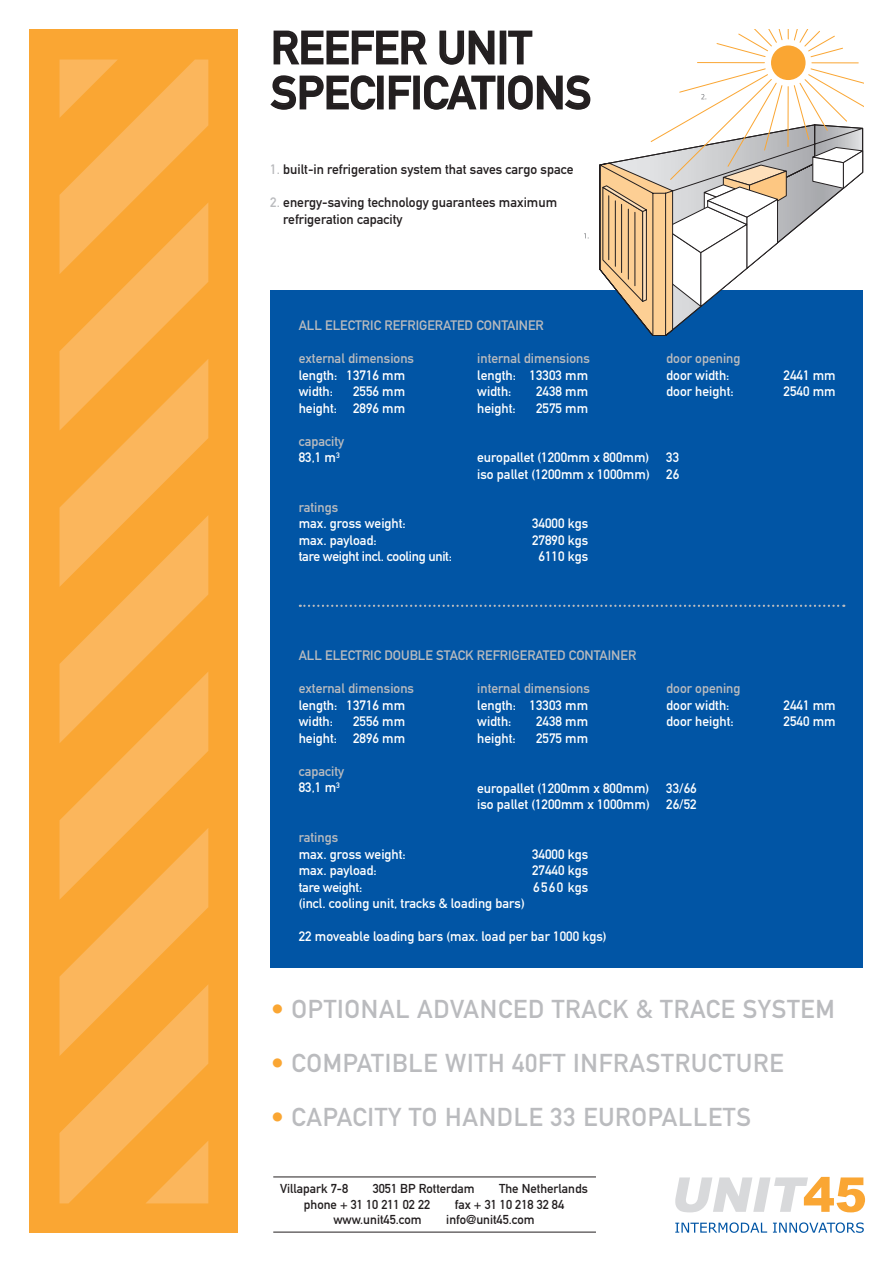
<style>
.page{position:relative;width:893px;height:1263px;background:#fff}
.page>*{position:absolute;margin:0;border:0;box-sizing:border-box;transform-origin:0 0}
.t1{font:700 45px/45px "DIN Alternate";letter-spacing:.005em;color:#231f20}
.t2{font:700 25.5px "DIN Alternate";letter-spacing:.03em;color:#babbbe}
.t3{font:700 13.5px/16.5px "DIN Alternate";color:#fff;text-align:right}
.t4{font:700 13.5px/16.5px "DIN Alternate";color:#babbbe}
.t5{font:700 13.5px/16.5px "DIN Alternate";color:#231f20}
.t6{font:700 13.5px "DIN Alternate";letter-spacing:-.02em;color:#fff}
.t7{font:700 12.75px "DIN Alternate";color:#231f20}
.s1{color:#babbbe}
.s2{color:#fff}
.s3{color:#faa633}
</style>
<div class="page">
<div style="left:30px;top:30px;width:208px;height:1203px;background:#faa633"></div>
<svg style="left:60px;top:60px;width:148px;height:1143px"></svg>
<div style="left:270px;top:290px;width:593px;height:677px;background:#0155a5"></div>
<svg style="left:273px;top:30px;width:155px;height:35px"></svg>
<svg style="left:439px;top:30px;width:56px;height:35px"></svg>
<div style="left:500px;top:31px;width:6px;height:33px;border:2px solid #231f20"></div>
<svg style="left:508px;top:30px;width:25px;height:35px"></svg>
<svg style="left:270px;top:75px;width:106px;height:35px"></svg>
<div style="left:377px;top:76px;width:7px;height:33px;border:2px solid #231f20"></div>
<svg style="left:388px;top:75px;width:24px;height:35px"></svg>
<div style="left:413px;top:76px;width:7px;height:33px;border:2px solid #231f20"></div>
<svg style="left:424px;top:75px;width:72px;height:35px"></svg>
<div style="left:497px;top:76px;width:7px;height:33px;border:2px solid #231f20"></div>
<svg style="left:508px;top:75px;width:83px;height:35px"></svg>
<svg style="left:675px;top:1177px;width:190px;height:35px"></svg>
<svg style="left:675px;top:1222px;width:92px;height:11px"></svg>
<svg style="left:773px;top:1222px;width:91px;height:11px"></svg>
<hr style="left:273px;top:1176px;width:323px;height:1px;background:#231f20">
<hr style="left:273px;top:1232px;width:323px;height:1px;background:#231f20">
<svg style="left:599px;top:30px;width:264px;height:306px"></svg>
<svg style="left:300px;top:605px;width:544px;height:2px"></svg>
<h1 class="t1" style="left:271px;top:22px;width:322px">REEFER UNIT<br>SPECIFICATIONS</h1>
<p class="t5" style="left:270px;top:160px;width:305px"><span class="s1">1.</span> built-in refrigeration system that saves cargo space</p>
<p class="t5" style="left:283px;top:193px;width:275px;text-indent:-13px"><span class="s1">2.</span> energy-saving technology guarantees maximum refrigeration capacity</p>
<p class="t4" style="left:299px;top:316px;width:247px">ALL ELECTRIC REFRIGERATED CONTAINER</p>
<p class="t4" style="left:299px;top:349px;width:117px">external dimensions</p>
<p class="t4" style="left:477px;top:349px;width:114px">internal dimensions</p>
<p class="t4" style="left:666px;top:349px;width:76px">door opening</p>
<p class="t3" style="left:299px;top:366px;width:108px">length: 13716 mm</p>
<p class="t3" style="left:477px;top:366px;width:112px">length: 13303 mm</p>
<p class="t3" style="left:666px;top:366px;width:65px">door width:</p>
<p class="t3" style="left:784px;top:366px;width:54px">2441 mm</p>
<p class="t3" style="left:299px;top:382px;width:36px">width:</p>
<p class="t3" style="left:353px;top:382px;width:54px">2556 mm</p>
<p class="t3" style="left:477px;top:382px;width:36px">width:</p>
<p class="t3" style="left:536px;top:382px;width:54px">2438 mm</p>
<p class="t3" style="left:666px;top:382px;width:69px">door height:</p>
<p class="t3" style="left:784px;top:382px;width:54px">2540 mm</p>
<p class="t3" style="left:299px;top:399px;width:108px">height: 2896 mm</p>
<p class="t3" style="left:477px;top:399px;width:40px">height:</p>
<p class="t3" style="left:536px;top:399px;width:54px">2575 mm</p>
<p class="t4" style="left:299px;top:432px;width:47px">capacity<br><span class="s2">83,1 m</span><sup>3</sup></p>
<p class="t3" style="left:477px;top:448px;width:174px">europallet (1200mm x 800mm)</p>
<p class="t3" style="left:477px;top:448px;width:203px">33<br>iso pallet (1200mm x 1000mm) 26</p>
<p class="t4" style="left:299px;top:498px;width:41px">ratings</p>
<p class="t3" style="left:299px;top:514px;width:109px">max. gross weight:</p>
<p class="t3" style="left:532px;top:514px;width:58px">34000 kgs</p>
<p class="t3" style="left:299px;top:531px;width:80px">max. payload:</p>
<p class="t3" style="left:532px;top:531px;width:58px">27890 kgs</p>
<p class="t6" style="left:299px;top:546px;width:155px">tare weight incl. cooling unit:</p>
<p class="t3" style="left:539px;top:547px;width:51px">6110 kgs</p>
<p class="t4" style="left:299px;top:646px;width:339px">ALL ELECTRIC DOUBLE STACK REFRIGERATED CONTAINER</p>
<p class="t4" style="left:299px;top:679px;width:117px">external dimensions</p>
<p class="t4" style="left:477px;top:679px;width:114px">internal dimensions</p>
<p class="t4" style="left:666px;top:679px;width:76px">door opening</p>
<p class="t3" style="left:299px;top:696px;width:108px">length: 13716 mm</p>
<p class="t3" style="left:477px;top:696px;width:112px">length: 13303 mm</p>
<p class="t3" style="left:666px;top:696px;width:65px">door width:</p>
<p class="t3" style="left:784px;top:696px;width:54px">2441 mm</p>
<p class="t3" style="left:299px;top:712px;width:36px">width:</p>
<p class="t3" style="left:353px;top:712px;width:54px">2556 mm</p>
<p class="t3" style="left:477px;top:712px;width:36px">width:</p>
<p class="t3" style="left:536px;top:712px;width:54px">2438 mm</p>
<p class="t3" style="left:666px;top:712px;width:69px">door height:</p>
<p class="t3" style="left:784px;top:712px;width:54px">2540 mm</p>
<p class="t3" style="left:299px;top:729px;width:108px">height: 2896 mm</p>
<p class="t3" style="left:477px;top:729px;width:40px">height:</p>
<p class="t3" style="left:536px;top:729px;width:54px">2575 mm</p>
<p class="t4" style="left:299px;top:762px;width:47px">capacity<br><span class="s2">83,1 m</span><sup>3</sup></p>
<p class="t3" style="left:477px;top:778px;width:221px">33/66<br>iso pallet (1200mm x 1000mm) 26/52</p>
<p class="t3" style="left:477px;top:778px;width:174px">europallet (1200mm x 800mm)</p>
<p class="t4" style="left:299px;top:828px;width:41px">ratings</p>
<p class="t3" style="left:299px;top:844px;width:109px">max. gross weight:</p>
<p class="t3" style="left:532px;top:844px;width:58px">34000 kgs</p>
<p class="t3" style="left:299px;top:861px;width:80px">max. payload:</p>
<p class="t3" style="left:532px;top:861px;width:58px">27440 kgs</p>
<p class="t6" style="left:299px;top:876px;width:65px">tare weight:</p>
<p class="t3" style="left:533px;top:877px;width:57px">6560 kgs</p>
<p class="t3" style="left:299px;top:894px;width:228px">(incl. cooling unit, tracks &amp; loading bars)</p>
<p class="t3" style="left:299px;top:927px;width:309px">22 moveable loading bars (max. load per bar 1000 kgs)</p>
<h2 class="t2" style="left:271px;top:990px;width:565px"><span class="s3">•</span> OPTIONAL ADVANCED TRACK &amp; TRACE SYSTEM</h2>
<h2 class="t2" style="left:271px;top:1044px;width:514px"><span class="s3">•</span> COMPATIBLE WITH 40FT INFRASTRUCTURE</h2>
<h2 class="t2" style="left:271px;top:1098px;width:481px"><span class="s3">•</span> CAPACITY TO HANDLE 33 EUROPALLETS</h2>
<p class="t7" style="left:280px;top:1179px;width:69px">Villapark 7-8</p>
<p class="t7" style="left:373px;top:1179px;width:104px">3051 BP Rotterdam</p>
<p class="t7" style="left:499px;top:1179px;width:90px">The Netherlands</p>
<p class="t7" style="left:304px;top:1194px;width:128px">phone + 31 10 211 02 22</p>
<p class="t7" style="left:455px;top:1194px;width:111px">fax + 31 10 218 32 84</p>
<p class="t7" style="left:333px;top:1210px;width:90px">www.unit45.com</p>
<p class="t7" style="left:446px;top:1210px;width:90px">info@unit45.com</p>
</div>
